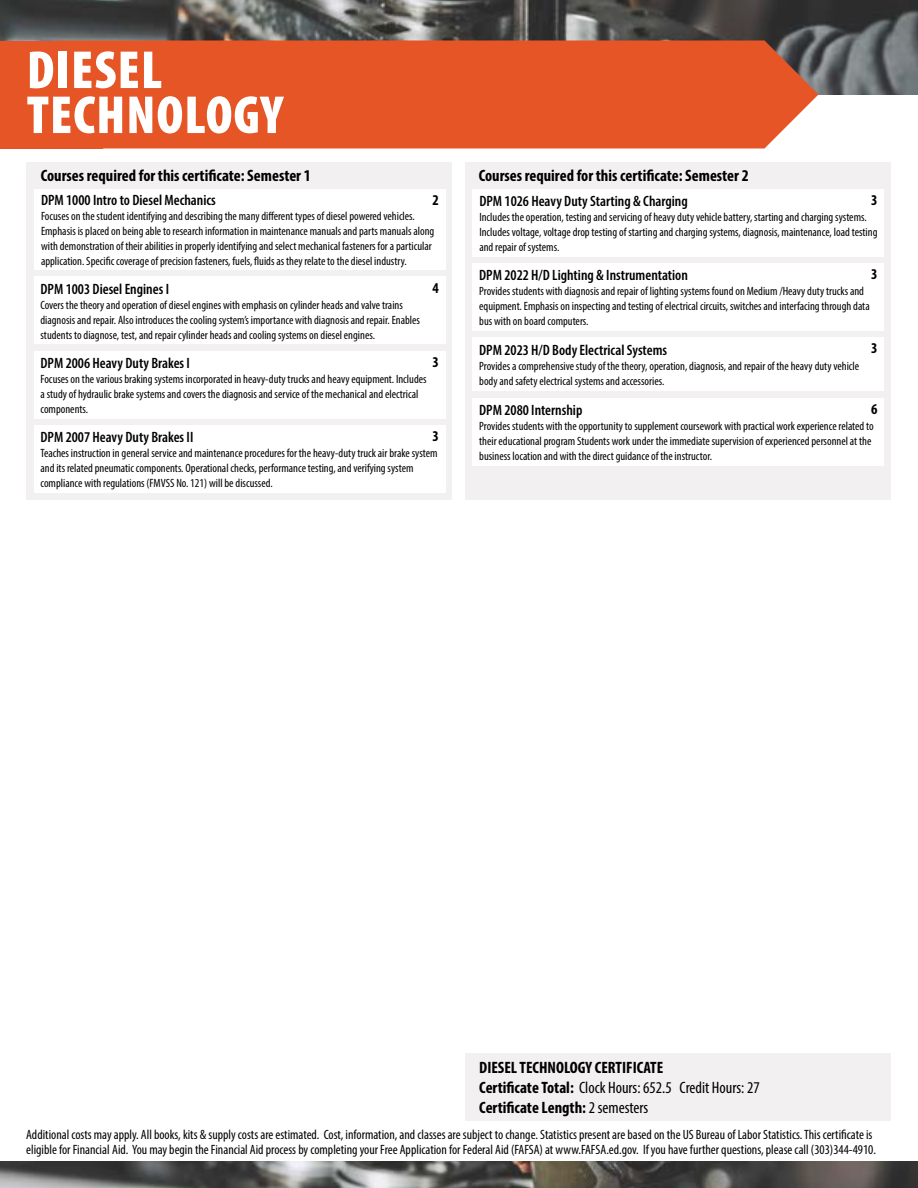
<style>
.page{position:relative;width:918px;height:1188px;background:#fff}
.page>*{position:absolute;margin:0;border:0;box-sizing:border-box;transform-origin:0 0}
.t1{font:900 condensed 54px "Myriad Pro";letter-spacing:.02em;color:#fff}
.t2{font:700 condensed 16.5px "Myriad Pro";color:#000}
.t3{font:condensed 16.5px "Myriad Pro";color:#000}
.t4{font:600 condensed 15px "Myriad Pro";color:#000}
.t5{font:700 condensed 15px "Myriad Pro";color:#000}
.t6{font:condensed 13.5px/15px "Myriad Pro";color:#000}
.t7{font:condensed 12px/15px "Myriad Pro";color:#000}
.s1{font-weight:700}
.s2{font-weight:400}
</style>
<div class="page">
<img style="left:0;top:0;width:918px;height:94px">
<div style="left:56px;top:40px;width:762px;height:108px;background:#e65525"></div>
<div style="left:0;top:41px;width:103px;height:107px;background:#e65525"></div>
<img style="left:0;top:1161px;width:918px;height:27px">
<div style="left:27px;top:162px;width:425px;height:338px;background:#f2f0f0"></div>
<div style="left:466px;top:162px;width:425px;height:338px;background:#f2f0f0"></div>
<div style="left:34px;top:189px;width:412px;height:81px;background:#fff"></div>
<div style="left:34px;top:277px;width:412px;height:67px;background:#fff"></div>
<div style="left:34px;top:351px;width:412px;height:67px;background:#fff"></div>
<div style="left:34px;top:425px;width:412px;height:68px;background:#fff"></div>
<div style="left:472px;top:189px;width:412px;height:67px;background:#fff"></div>
<div style="left:472px;top:263px;width:412px;height:68px;background:#fff"></div>
<div style="left:472px;top:338px;width:412px;height:54px;background:#fff"></div>
<div style="left:472px;top:398px;width:412px;height:68px;background:#fff"></div>
<div style="left:466px;top:1053px;width:425px;height:67px;background:#f2f0f0"></div>
<p class="t1" style="left:27px;top:35px;width:137px">DIESEL</p>
<p class="t1" style="left:27px;top:80px;width:258px">TECHNOLOGY</p>
<p class="t2" style="left:41px;top:165px;width:272px">Courses required for this certificate: Semester 1</p>
<p class="t2" style="left:479px;top:165px;width:272px">Courses required for this certificate: Semester 2</p>
<p class="t4" style="left:41px;top:191px;width:176px">DPM 1000 Intro to Diesel Mechanics</p>
<p class="t7" style="left:41px;top:209px;width:395px">Focuses on the student identifying and describing the many different types of diesel powered vehicles.<br>Emphasis is placed on being able to research information in maintenance manuals and parts manuals along with demonstration of their abilities in properly identifying and select mechanical fasteners for a particular application. Specific coverage of precision fasteners, fuels, fluids as they relate to the diesel industry.</p>
<p class="t5" style="left:432px;top:190px;width:8px">2</p>
<p class="t5" style="left:871px;top:190px;width:8px">3</p>
<p class="t4" style="left:479px;top:192px;width:210px">DPM 1026 Heavy Duty Starting &amp; Charging</p>
<p class="t7" style="left:479px;top:209px;width:400px">Includes the operation, testing and servicing of heavy duty vehicle battery, starting and charging systems.<br>Includes voltage, voltage drop testing of starting and charging systems, diagnosis, maintenance, load testing and repair of systems.</p>
<p class="t5" style="left:871px;top:265px;width:8px">3</p>
<p class="t4" style="left:479px;top:266px;width:210px">DPM 2022 H/D Lighting &amp; Instrumentation</p>
<p class="t7" style="left:479px;top:284px;width:392px">Provides students with diagnosis and repair of lighting systems found on Medium /Heavy duty trucks and equipment. Emphasis on inspecting and testing of electrical circuits, switches and interfacing through data bus with on board computers.</p>
<p class="t4" style="left:479px;top:341px;width:189px">DPM 2023 H/D Body Electrical Systems</p>
<p class="t7" style="left:479px;top:359px;width:381px">Provides a comprehensive study of the theory, operation, diagnosis, and repair of the heavy duty vehicle body and safety electrical systems and accessories.</p>
<p class="t4" style="left:479px;top:401px;width:105px">DPM 2080 Internship</p>
<p class="t7" style="left:479px;top:419px;width:396px">Provides students with the opportunity to supplement coursework with practical work experience related to their educational program Students work under the immediate supervision of experienced personnel at the business location and with the direct guidance of the instructor.</p>
<p class="t5" style="left:432px;top:278px;width:8px">4</p>
<p class="t4" style="left:40px;top:279px;width:130px">DPM 1003 Diesel Engines I</p>
<p class="t7" style="left:40px;top:297px;width:381px">Covers the theory and operation of diesel engines with emphasis on cylinder heads and valve trains diagnosis and repair. Also introduces the cooling system’s importance with diagnosis and repair. Enables students to diagnose, test, and repair cylinder heads and cooling systems on diesel engines.</p>
<p class="t4" style="left:40px;top:354px;width:151px">DPM 2006 Heavy Duty Brakes I</p>
<p class="t7" style="left:40px;top:371px;width:388px">Focuses on the various braking systems incorporated in heavy-duty trucks and heavy equipment. Includes a study of hydraulic brake systems and covers the diagnosis and service of the mechanical and electrical components.</p>
<p class="t4" style="left:40px;top:428px;width:154px">DPM 2007 Heavy Duty Brakes II</p>
<p class="t7" style="left:40px;top:446px;width:399px">Teaches instruction in general service and maintenance procedures for the heavy-duty truck air brake system and its related pneumatic components. Operational checks, performance testing, and verifying system compliance with regulations (FMVSS No. 121) will be discussed.</p>
<p class="t5" style="left:871px;top:339px;width:8px">3</p>
<p class="t5" style="left:432px;top:352px;width:8px">3</p>
<p class="t5" style="left:871px;top:400px;width:8px">6</p>
<p class="t5" style="left:432px;top:427px;width:8px">3</p>
<p class="t2" style="left:479px;top:1057px;width:186px">DIESEL TECHNOLOGY CERTIFICATE</p>
<p class="t3" style="left:479px;top:1078px;width:282px"><span class="s1">Certificate Total:</span> Clock Hours: 652.5 Credit Hours: 27</p>
<p class="t2" style="left:479px;top:1097px;width:171px">Certificate Length: <span class="s2">2 semesters</span></p>
<p class="t6" style="left:26px;top:1127px;width:851px">Additional costs may apply. All books, kits &amp; supply costs are estimated. Cost, information, and classes are subject to change. Statistics present are based on the US Bureau of Labor Statistics. This certificate is eligible for Financial Aid. You may begin the Financial Aid process by completing your Free Application for Federal Aid (FAFSA) at www.FAFSA.ed.gov. If you have further questions, please call (303)344-4910.</p>
</div>
